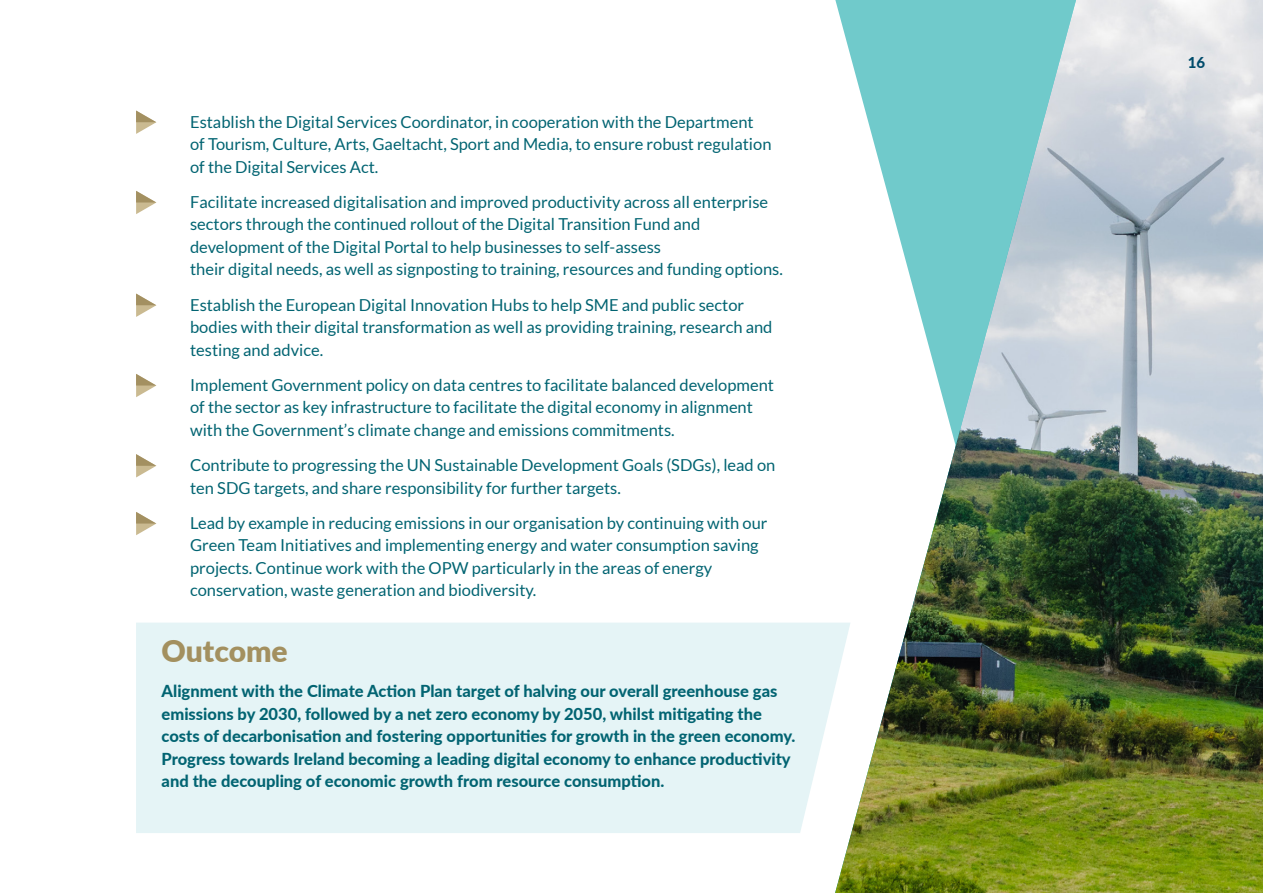
<style>
.page{position:relative;width:1263px;height:893px;background:#fff}
.page>*{position:absolute;margin:0;border:0;box-sizing:border-box;transform-origin:0 0}
.t1{font:900 30px "Lato";letter-spacing:-.005em;color:#a3905f}
.Body{font:16.5px/22.5px "Lato";color:#026472}
.Body-2{font:800 16.5px/22.5px "Lato";color:#026472}
.t2{font:800 15px "Lato";color:#004c6c}
</style>
<div class="page">
<img style="left:835px;top:0;width:428px;height:893px">
<div style="left:136px;top:623px;width:714px;height:210px;background:#e5f4f6"></div>
<svg style="left:136px;top:111px;width:20px;height:23px"></svg>
<svg style="left:136px;top:191px;width:20px;height:23px"></svg>
<svg style="left:136px;top:294px;width:20px;height:23px"></svg>
<svg style="left:136px;top:374px;width:20px;height:23px"></svg>
<svg style="left:136px;top:454px;width:20px;height:23px"></svg>
<svg style="left:136px;top:512px;width:20px;height:23px"></svg>
<p class="Body" style="left:190px;top:110px;width:583px">Establish the Digital Services Coordinator, in cooperation with the Department of Tourism, Culture, Arts, Gaeltacht, Sport and Media, to ensure robust regulation of the Digital Services Act.</p>
<p class="Body" style="left:190px;top:190px;width:594px">Facilitate increased digitalisation and improved productivity across all enterprise sectors through the continued rollout of the Digital Transition Fund and development of the Digital Portal to help businesses to self-assess<br>their digital needs, as well as signposting to training, resources and funding options.</p>
<p class="Body" style="left:190px;top:293px;width:584px">Establish the European Digital Innovation Hubs to help SME and public sector bodies with their digital transformation as well as providing training, research and testing and advice.</p>
<p class="Body" style="left:190px;top:373px;width:585px">Implement Government policy on data centres to facilitate balanced development of the sector as key infrastructure to facilitate the digital economy in alignment with the Government’s climate change and emissions commitments.</p>
<p class="Body" style="left:190px;top:454px;width:587px">Contribute to progressing the UN Sustainable Development Goals (SDGs), lead on ten SDG targets, and share responsibility for further targets.</p>
<p class="Body" style="left:190px;top:512px;width:579px">Lead by example in reducing emissions in our organisation by continuing with our Green Team Initiatives and implementing energy and water consumption saving projects. Continue work with the OPW particularly in the areas of energy conservation, waste generation and biodiversity.</p>
<h2 class="t1" style="left:162px;top:629px;width:128px">Outcome</h2>
<p class="Body-2" style="left:162px;top:679px;width:635px">Alignment with the Climate Action Plan target of halving our overall greenhouse gas emissions by 2030, followed by a net zero economy by 2050, whilst mitigating the costs of decarbonisation and fostering opportunities for growth in the green economy.<br>Progress towards Ireland becoming a leading digital economy to enhance productivity and the decoupling of economic growth from resource consumption.</p>
<p class="t2" style="left:1188px;top:52px;width:19px">16</p>
</div>
